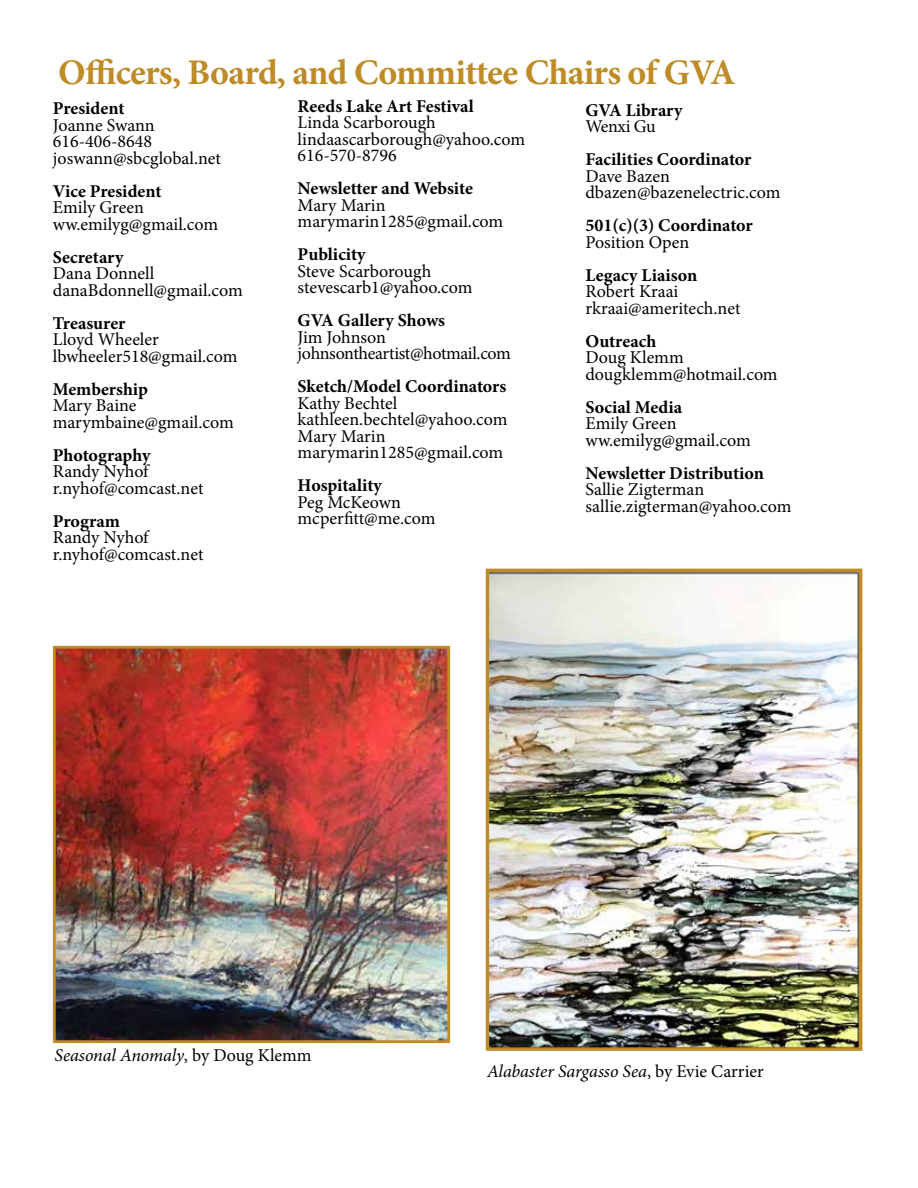
<style>
.page{position:relative;width:918px;height:1188px;background:#fff}
.page>*{position:absolute;margin:0;border:0;box-sizing:border-box;transform-origin:0 0}
.t1{font:700 36px "Minion Pro";letter-spacing:-.02em;color:#be8b26}
.t2{font:18px/16.5px "Minion Pro";color:#000}
.t3{font:700 18px "Minion Pro";color:#000}
.t4{font:italic 18px "Minion Pro";letter-spacing:-.005em;color:#000}
.t5{font:18px/16.5px "Minion Pro";letter-spacing:-.02em;color:#000}
.s1{font-style:normal}
</style>
<div class="page">
<img style="left:490px;top:573px;width:368px;height:474px">
<div style="left:486px;top:569px;width:376px;height:482px;border:3px solid #be8b26"></div>
<img style="left:57px;top:650px;width:389px;height:389px">
<div style="left:53px;top:646px;width:397px;height:397px;border:3px solid #be8b26"></div>
<h1 class="t1" style="left:58px;top:47px;width:679px">Officers, Board, and Committee Chairs of GVA</h1>
<p class="t3" style="left:53px;top:96px;width:73px">President</p>
<p class="t2" style="left:53px;top:117px;width:170px">Joanne Swann<br>616-406-8648 joswann@sbcglobal.net</p>
<p class="t3" style="left:53px;top:178px;width:110px">Vice President</p>
<p class="t2" style="left:53px;top:199px;width:167px">Emily Green ww.emilyg@gmail.com</p>
<p class="t3" style="left:53px;top:244px;width:72px">Secretary</p>
<p class="t2" style="left:53px;top:265px;width:192px">Dana Donnell danaBdonnell@gmail.com</p>
<p class="t3" style="left:53px;top:310px;width:74px">Treasurer</p>
<p class="t2" style="left:53px;top:331px;width:186px">Lloyd Wheeler lbwheeler518@gmail.com</p>
<p class="t3" style="left:53px;top:376px;width:97px">Membership</p>
<p class="t2" style="left:53px;top:397px;width:183px">Mary Baine marymbaine@gmail.com</p>
<p class="t3" style="left:53px;top:442px;width:99px">Photography</p>
<p class="t2" style="left:53px;top:463px;width:152px">Randy Nyhof r.nyhof@comcast.net</p>
<p class="t3" style="left:53px;top:508px;width:69px">Program</p>
<p class="t2" style="left:53px;top:529px;width:152px">Randy Nyhof r.nyhof@comcast.net</p>
<p class="t3" style="left:298px;top:93px;width:178px">Reeds Lake Art Festival</p>
<p class="t2" style="left:298px;top:114px;width:229px">Linda Scarborough lindaascarborough@yahoo.com<br>616-570-8796</p>
<p class="t3" style="left:298px;top:176px;width:177px">Newsletter and Website</p>
<p class="t2" style="left:298px;top:197px;width:207px">Mary Marin marymarin1285@gmail.com</p>
<p class="t3" style="left:298px;top:242px;width:69px">Publicity</p>
<p class="t2" style="left:298px;top:263px;width:176px">Steve Scarborough stevescarb1@yahoo.com</p>
<p class="t3" style="left:298px;top:308px;width:149px">GVA Gallery Shows</p>
<p class="t5" style="left:298px;top:329px;width:215px">Jim Johnson johnsontheartist@hotmail.com</p>
<p class="t3" style="left:298px;top:374px;width:210px">Sketch/Model Coordinators</p>
<p class="t2" style="left:298px;top:395px;width:211px">Kathy Bechtel kathleen.bechtel@yahoo.com<br>Mary Marin marymarin1285@gmail.com</p>
<p class="t3" style="left:298px;top:473px;width:86px">Hospitality</p>
<p class="t2" style="left:298px;top:494px;width:139px">Peg McKeown mcperfitt@me.com</p>
<p class="t3" style="left:585px;top:97px;width:99px">GVA Library</p>
<p class="t2" style="left:585px;top:118px;width:72px">Wenxi Gu</p>
<p class="t3" style="left:585px;top:147px;width:167px">Facilities Coordinator</p>
<p class="t2" style="left:585px;top:168px;width:197px">Dave Bazen dbazen@bazenelectric.com</p>
<p class="t3" style="left:585px;top:213px;width:169px">501(c)(3) Coordinator</p>
<p class="t2" style="left:585px;top:234px;width:105px">Position Open</p>
<p class="t3" style="left:585px;top:262px;width:113px">Legacy Liaison</p>
<p class="t2" style="left:585px;top:283px;width:157px">Robert Kraai rkraai@ameritech.net</p>
<p class="t3" style="left:585px;top:328px;width:72px">Outreach</p>
<p class="t2" style="left:585px;top:349px;width:194px">Doug Klemm dougklemm@hotmail.com</p>
<p class="t3" style="left:585px;top:394px;width:98px">Social Media</p>
<p class="t2" style="left:585px;top:415px;width:167px">Emily Green ww.emilyg@gmail.com</p>
<p class="t3" style="left:585px;top:460px;width:180px">Newsletter Distribution</p>
<p class="t2" style="left:585px;top:481px;width:208px">Sallie Zigterman sallie.zigterman@yahoo.com</p>
<p class="t4" style="left:54px;top:1043px;width:259px">Seasonal Anomaly<span class="s1">, by Doug Klemm</span></p>
<p class="t4" style="left:487px;top:1059px;width:278px">Alabaster Sargasso Sea<span class="s1">, by Evie Carrier</span></p>
</div>
